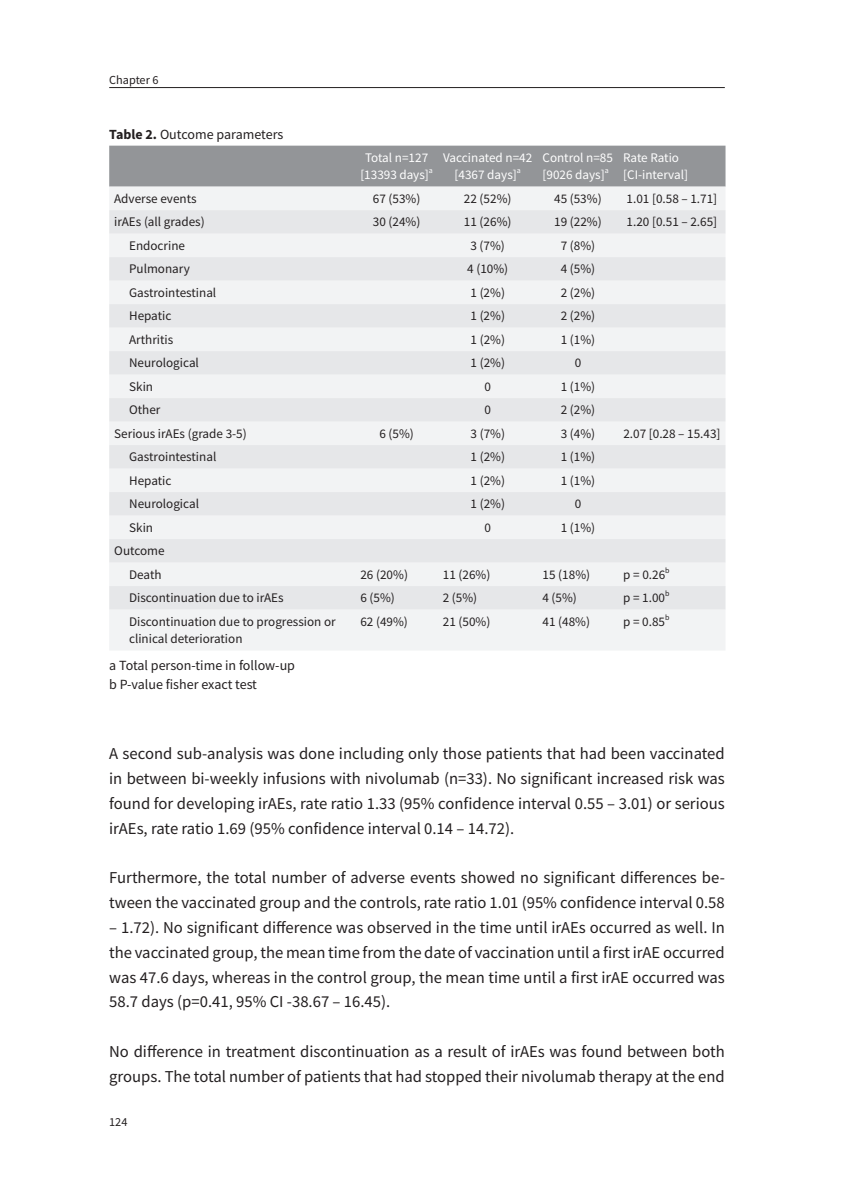
<style>
.page{position:relative;width:844px;height:1191px;background:#fff}
.page>*{position:absolute;margin:0;border:0;box-sizing:border-box;transform-origin:0 0}
.t1{font:16.62px/24.8px "Source Sans Pro";color:#231f20;text-align:justify}
.t2{font:14px/19.2px "Source Sans Pro";color:#231f20}
.t3{font:13.12px/23.4px "Source Sans Pro";color:#231f20;text-align:right}
.t4{font:13.12px/17.5px "Source Sans Pro";color:#fff;text-align:center}
.t5{font:12.25px "Source Sans Pro";color:#231f20}
.s1{font-weight:700}
</style>
<div class="page">
<hr style="left:109px;top:87px;width:615px;height:1px;background:#231f20">
<div style="left:109px;top:146px;width:616px;height:41px;background:#939598"></div>
<div style="left:109px;top:187px;width:616px;height:463px;background:#f2f3f4"></div>
<svg style="left:109px;top:210px;width:616px;height:399px;fill:#e7e8ea"></svg>
<p class="t5" style="left:109px;top:72px;width:51px">Chapter 6</p>
<p class="t2" style="left:109px;top:124px;width:175px"><span class="s1">Table 2.</span> Outcome parameters</p>
<p class="t4" style="left:360px;top:148px;width:74px">Total n=127 [13393 days]<sup>a</sup></p>
<p class="t4" style="left:443px;top:148px;width:91px">Vaccinated n=42 [4367 days]<sup>a</sup></p>
<p class="t4" style="left:542px;top:148px;width:72px;text-align:left">Control n=85 [9026 days]<sup>a</sup></p>
<p class="t4" style="left:623px;top:148px;width:66px;text-align:left">Rate Ratio [CI-interval]</p>
<p class="t3" style="left:114px;top:186px;width:84px">Adverse events</p>
<p class="t3" style="left:373px;top:186px;width:49px">67 (53%)</p>
<p class="t3" style="left:464px;top:186px;width:49px">22 (52%)</p>
<p class="t3" style="left:554px;top:186px;width:49px">45 (53%)</p>
<p class="t3" style="left:626px;top:186px;width:92px">1.01 [0.58 – 1.71]</p>
<p class="t3" style="left:114px;top:210px;width:92px">irAEs (all grades)</p>
<p class="t3" style="left:373px;top:210px;width:49px">30 (24%)</p>
<p class="t3" style="left:464px;top:210px;width:49px">11 (26%)</p>
<p class="t3" style="left:554px;top:210px;width:49px">19 (22%)</p>
<p class="t3" style="left:626px;top:210px;width:92px">1.20 [0.51 – 2.65]</p>
<p class="t3" style="left:129px;top:233px;width:57px">Endocrine</p>
<p class="t3" style="left:470px;top:233px;width:36px">3 (7%)</p>
<p class="t3" style="left:560px;top:233px;width:36px">7 (8%)</p>
<p class="t3" style="left:129px;top:257px;width:62px">Pulmonary</p>
<p class="t3" style="left:467px;top:257px;width:42px">4 (10%)</p>
<p class="t3" style="left:560px;top:257px;width:36px">4 (5%)</p>
<p class="t3" style="left:129px;top:280px;width:89px">Gastrointestinal</p>
<p class="t3" style="left:470px;top:280px;width:36px">1 (2%)</p>
<p class="t3" style="left:560px;top:280px;width:36px">2 (2%)</p>
<p class="t3" style="left:129px;top:304px;width:44px">Hepatic</p>
<p class="t3" style="left:470px;top:304px;width:36px">1 (2%)</p>
<p class="t3" style="left:560px;top:304px;width:36px">2 (2%)</p>
<p class="t3" style="left:129px;top:327px;width:46px">Arthritis</p>
<p class="t3" style="left:470px;top:327px;width:36px">1 (2%)</p>
<p class="t3" style="left:560px;top:327px;width:36px">1 (1%)</p>
<p class="t3" style="left:129px;top:351px;width:71px">Neurological</p>
<p class="t3" style="left:470px;top:351px;width:36px">1 (2%)</p>
<p class="t3" style="left:574px;top:351px;width:8px">0</p>
<p class="t3" style="left:129px;top:374px;width:25px">Skin</p>
<p class="t3" style="left:484px;top:374px;width:8px">0</p>
<p class="t3" style="left:560px;top:374px;width:36px">1 (1%)</p>
<p class="t3" style="left:129px;top:398px;width:33px">Other</p>
<p class="t3" style="left:484px;top:398px;width:8px">0</p>
<p class="t3" style="left:560px;top:398px;width:36px">2 (2%)</p>
<p class="t3" style="left:114px;top:421px;width:134px">Serious irAEs (grade 3-5)</p>
<p class="t3" style="left:379px;top:421px;width:36px">6 (5%)</p>
<p class="t3" style="left:470px;top:421px;width:36px">3 (7%)</p>
<p class="t3" style="left:560px;top:421px;width:36px">3 (4%)</p>
<p class="t3" style="left:623px;top:421px;width:99px">2.07 [0.28 – 15.43]</p>
<p class="t3" style="left:129px;top:445px;width:89px">Gastrointestinal</p>
<p class="t3" style="left:470px;top:445px;width:36px">1 (2%)</p>
<p class="t3" style="left:560px;top:445px;width:36px">1 (1%)</p>
<p class="t3" style="left:129px;top:468px;width:44px">Hepatic</p>
<p class="t3" style="left:470px;top:468px;width:36px">1 (2%)</p>
<p class="t3" style="left:560px;top:468px;width:36px">1 (1%)</p>
<p class="t3" style="left:129px;top:492px;width:71px">Neurological</p>
<p class="t3" style="left:470px;top:492px;width:36px">1 (2%)</p>
<p class="t3" style="left:574px;top:492px;width:8px">0</p>
<p class="t3" style="left:129px;top:515px;width:25px">Skin</p>
<p class="t3" style="left:484px;top:515px;width:8px">0</p>
<p class="t3" style="left:560px;top:515px;width:36px">1 (1%)</p>
<p class="t3" style="left:114px;top:539px;width:52px">Outcome<br>Death</p>
<p class="t3" style="left:360px;top:562px;width:49px">26 (20%)</p>
<p class="t3" style="left:443px;top:562px;width:49px">11 (26%)</p>
<p class="t3" style="left:542px;top:562px;width:49px">15 (18%)</p>
<p class="t3" style="left:623px;top:562px;width:48px">p = 0.26<sup>b</sup></p>
<p class="t3" style="left:129px;top:586px;width:156px">Discontinuation due to irAEs</p>
<p class="t3" style="left:360px;top:586px;width:36px">6 (5%)</p>
<p class="t3" style="left:442px;top:586px;width:36px">2 (5%)</p>
<p class="t3" style="left:542px;top:586px;width:36px">4 (5%)</p>
<p class="t3" style="left:623px;top:586px;width:48px">p = 1.00<sup>b</sup></p>
<p class="t3" style="left:129px;top:612px;width:208px;line-height:17.5px;text-align:left">Discontinuation due to progression or clinical deterioration</p>
<p class="t3" style="left:360px;top:609px;width:49px">62 (49%)</p>
<p class="t3" style="left:442px;top:609px;width:49px">21 (50%)</p>
<p class="t3" style="left:542px;top:609px;width:49px">41 (48%)</p>
<p class="t3" style="left:623px;top:609px;width:48px">p = 0.85<sup>b</sup></p>
<p class="t2" style="left:109px;top:655px;width:187px">a Total person-time in follow-up b P-value fisher exact test</p>
<p class="t1" style="left:109px;top:741px;width:617px">A second sub-analysis was done including only those patients that had been vaccinated in between bi-weekly infusions with nivolumab (n=33). No significant increased risk was found for developing irAEs, rate ratio 1.33 (95% confidence interval 0.55 – 3.01) or serious irAEs, rate ratio 1.69 (95% confidence interval 0.14 – 14.72).</p>
<p class="t1" style="left:109px;top:865px;width:617px">Furthermore, the total number of adverse events showed no significant differences be&shy;tween the vaccinated group and the controls, rate ratio 1.01 (95% confidence interval 0.58</p>
<p class="t1" style="left:109px;top:915px;width:617px">– 1.72). No significant difference was observed in the time until irAEs occurred as well. In the vaccinated group, the mean time from the date of vaccination until a first irAE occurred was 47.6 days, whereas in the control group, the mean time until a first irAE occurred was 58.7 days (p=0.41, 95% CI -38.67 – 16.45).</p>
<p class="t1" style="left:109px;top:1039px;width:617px">No difference in treatment discontinuation as a result of irAEs was found between both groups. The total number of patients that had stopped their nivolumab therapy at the end</p>
<p class="t5" style="left:109px;top:1113px;width:20px">124</p>
</div>
